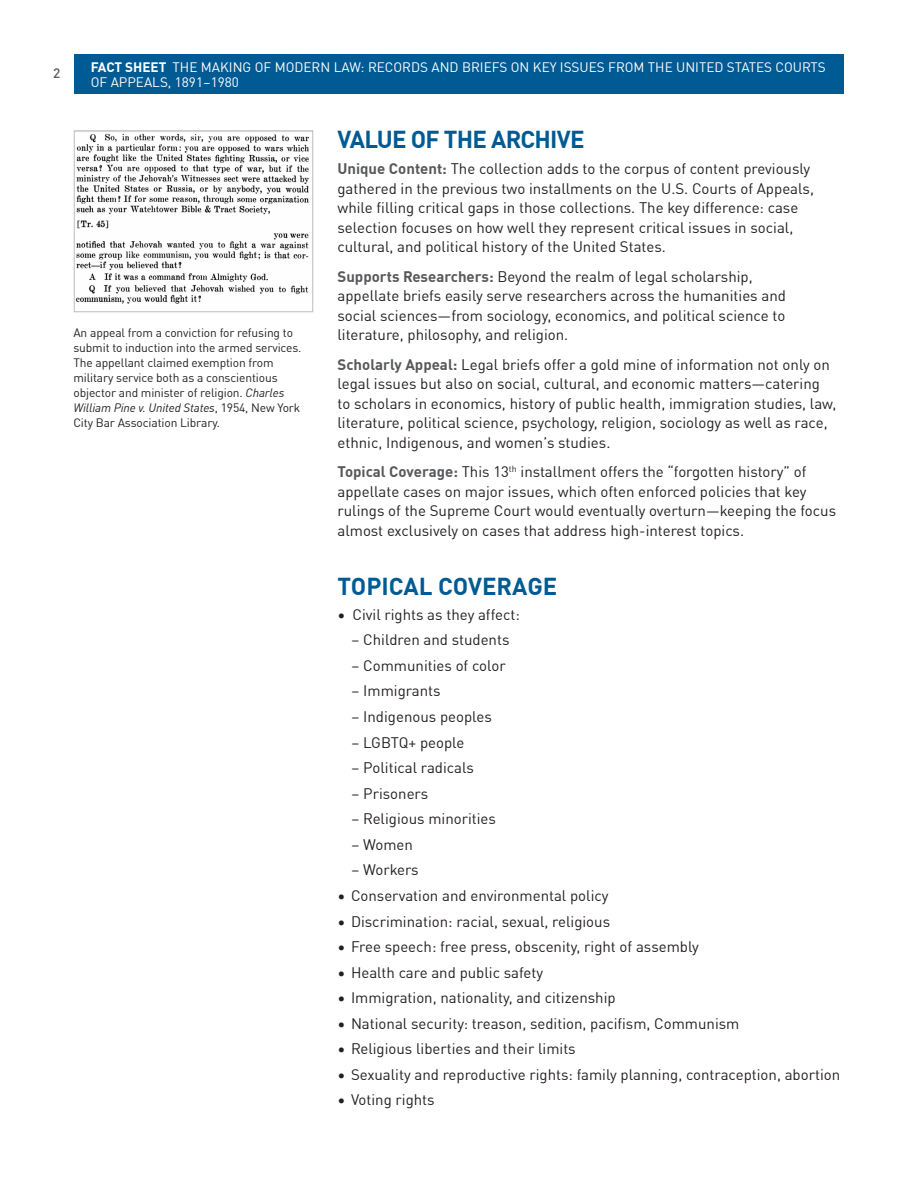
<style>
.page{position:relative;width:918px;height:1188px;background:#fff}
.page>*{position:absolute;margin:0;border:0;box-sizing:border-box;transform-origin:0 0}
.t1{font:700 24px "DIN Offc";letter-spacing:-.02em;color:#005a93}
.t2{font:700 24px "DIN Offc";color:#005a93}
.t3{font:15px/19.5px "DIN Offc";color:#231f20}
.t4{font:13.5px/15px "DIN Offc";color:#fff}
.t5{font:500 13.5px "DIN Offc";color:#57585a}
.t6{font:12px/15px "DIN Offc";letter-spacing:-.01em;color:#231f20}
.s1{font-weight:700}
.s2{font-style:italic}
.s3{font-weight:700;color:#57585a}
</style>
<div class="page">
<div style="left:74px;top:54px;width:770px;height:39px;background:#005a93"></div>
<img style="left:76px;top:133px;width:233px;height:171px">
<div style="left:74px;top:130px;width:239px;height:182px;border:1px solid #bcbdc0"></div>
<p class="t5" style="left:53px;top:64px;width:9px">2</p>
<p class="t4" style="left:91px;top:59px;width:737px"><span class="s1">FACT SHEET</span> THE MAKING OF MODERN LAW: RECORDS AND BRIEFS ON KEY ISSUES FROM THE UNITED STATES COURTS<br>OF APPEALS, 1891–1980</p>
<p class="t6" style="left:73px;top:325px;width:230px">An appeal from a conviction for refusing to submit to induction into the armed services.<br>The appellant claimed exemption from military service both as a conscientious objector and minister of religion. <span class="s2">Charles William Pine v. United States</span>, 1954, New York City Bar Association Library.</p>
<h1 class="t1" style="left:338px;top:123px;width:249px">VALUE OF THE ARCHIVE</h1>
<p class="t3" style="left:338px;top:159px;width:478px"><span class="s3">Unique Content:</span> The collection adds to the corpus of content previously gathered in the previous two installments on the U.S. Courts of Appeals, while filling critical gaps in those collections. The key difference: case selection focuses on how well they represent critical issues in social, cultural, and political history of the United States.</p>
<p class="t3" style="left:338px;top:267px;width:450px"><span class="s3">Supports Researchers:</span> Beyond the realm of legal scholarship, appellate briefs easily serve researchers across the humanities and social sciences—from sociology, economics, and political science to literature, philosophy, and religion.</p>
<p class="t3" style="left:338px;top:355px;width:500px"><span class="s3">Scholarly Appeal:</span> Legal briefs offer a gold mine of information not only on legal issues but also on social, cultural, and economic matters—catering to scholars in economics, history of public health, immigration studies, law, literature, political science, psychology, religion, sociology as well as race, ethnic, Indigenous, and women’s studies.</p>
<p class="t3" style="left:338px;top:462px;width:500px"><span class="s3">Topical Coverage:</span> This 13<sup>th</sup> installment offers the “forgotten history” of appellate cases on major issues, which often enforced policies that key rulings of the Supreme Court would eventually overturn—keeping the focus almost exclusively on cases that address high-interest topics.</p>
<h1 class="t2" style="left:338px;top:570px;width:221px">TOPICAL COVERAGE</h1>
<p class="t3" style="left:338px;top:605px;width:184px">• Civil rights as they affect:</p>
<p class="t3" style="left:351px;top:630px;width:160px">– Children and students</p>
<p class="t3" style="left:351px;top:656px;width:156px">– Communities of color</p>
<p class="t3" style="left:351px;top:681px;width:91px">– Immigrants</p>
<p class="t3" style="left:351px;top:707px;width:142px">– Indigenous peoples</p>
<p class="t3" style="left:351px;top:733px;width:115px">– LGBTQ+ people</p>
<p class="t3" style="left:351px;top:758px;width:125px">– Political radicals</p>
<p class="t3" style="left:351px;top:784px;width:79px">– Prisoners</p>
<p class="t3" style="left:351px;top:809px;width:147px">– Religious minorities</p>
<p class="t3" style="left:351px;top:835px;width:64px">– Women</p>
<p class="t3" style="left:351px;top:860px;width:69px">– Workers</p>
<p class="t3" style="left:338px;top:886px;width:273px">• Conservation and environmental policy</p>
<p class="t3" style="left:338px;top:911px;width:274px">• Discrimination: racial, sexual, religious</p>
<p class="t3" style="left:338px;top:937px;width:363px">• Free speech: free press, obscenity, right of assembly</p>
<p class="t3" style="left:338px;top:963px;width:207px">• Health care and public safety</p>
<p class="t3" style="left:338px;top:988px;width:280px">• Immigration, nationality, and citizenship</p>
<p class="t3" style="left:338px;top:1014px;width:403px">• National security: treason, sedition, pacifism, Communism</p>
<p class="t3" style="left:338px;top:1039px;width:240px">• Religious liberties and their limits</p>
<p class="t3" style="left:338px;top:1065px;width:504px">• Sexuality and reproductive rights: family planning, contraception, abortion</p>
<p class="t3" style="left:338px;top:1090px;width:99px">• Voting rights</p>
</div>
